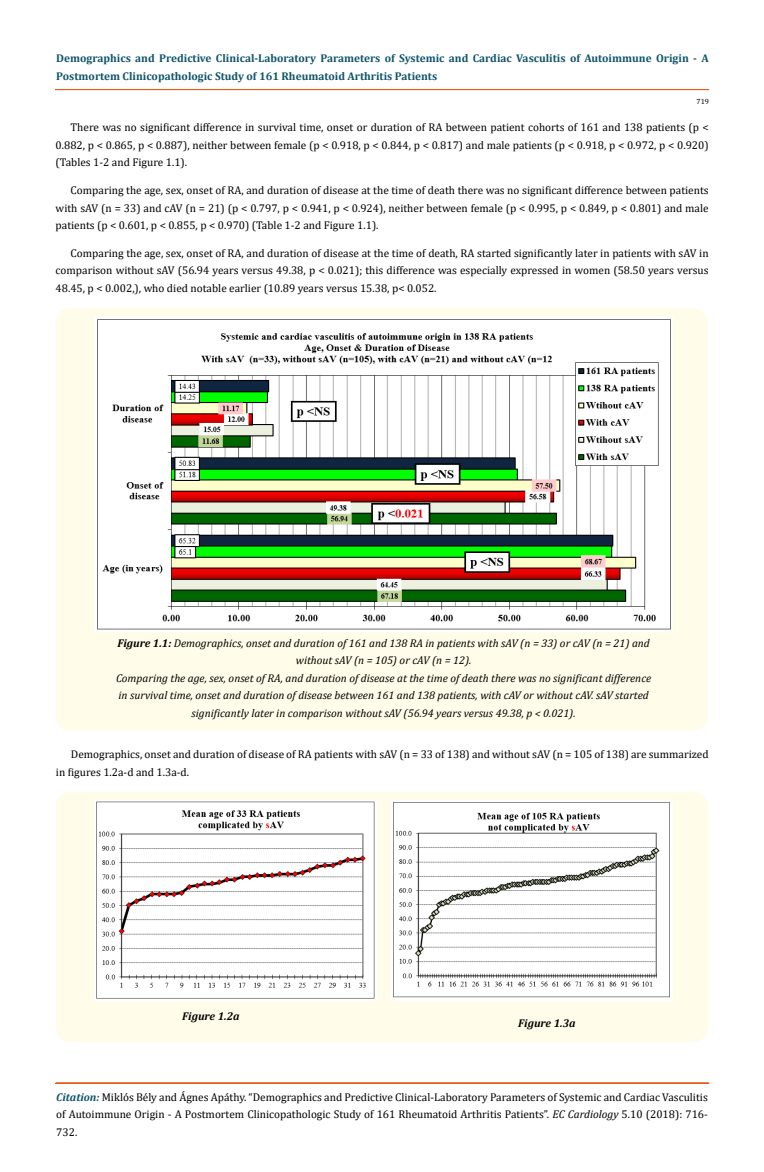
<style>
.page{position:relative;width:764px;height:1172px;background:#fff}
.page>*{position:absolute;margin:0;border:0;box-sizing:border-box;transform-origin:0 0}
.t1{font:11.25px/17.5px "Cambria";color:#000;text-align:justify}
.t2{font:italic 11.25px/17.5px "Cambria";color:#000;text-align:center}
.t3{font:700 11.25px/17.5px "Cambria";color:#0e546a}
.t4{font:italic 700 11.25px "Cambria";color:#000}
.t5{font:7.5px "Cambria";color:#000}
.s1{font-weight:700}
.s2{font-weight:700;font-style:italic;color:#0e546a}
.s3{font-style:italic}
</style>
<div class="page">
<div style="left:55px;top:89px;width:654px;height:1px;border:1px solid #e05d1a"></div>
<div style="left:56px;top:1082px;width:653px;height:1px;border:1px solid #e05d1a"></div>
<div style="left:55px;top:308px;width:652px;height:422px;background:#fffde9;border-radius:15px"></div>
<img style="left:95px;top:317px;width:577px;height:314px">
<div style="left:56px;top:791px;width:652px;height:250px;background:#fffde9;border-radius:15px"></div>
<img style="left:95px;top:800px;width:281px;height:200px">
<img style="left:391px;top:800px;width:281px;height:200px">
<p class="t3" style="left:56px;top:49px;width:654px">Demographics and Predictive Clinical-Laboratory Parameters of Systemic and Cardiac Vasculitis of Autoimmune Origin - A<br>Postmortem Clinicopathologic Study of 161 Rheumatoid Arthritis Patients</p>
<p class="t5" style="left:696px;top:97px;width:14px">719</p>
<p class="t1" style="left:56px;top:119px;width:654px;text-indent:15px">There was no significant difference in survival time, onset or duration of RA between patient cohorts of 161 and 138 patients (p &lt; 0.882, p &lt; 0.865, p &lt; 0.887), neither between female (p &lt; 0.918, p &lt; 0.844, p &lt; 0.817) and male patients (p &lt; 0.918, p &lt; 0.972, p &lt; 0.920) (Tables 1-2 and Figure 1.1).</p>
<p class="t1" style="left:56px;top:181px;width:654px;text-indent:15px">Comparing the age, sex, onset of RA, and duration of disease at the time of death there was no significant difference between patients with sAV (n = 33) and cAV (n = 21) (p &lt; 0.797, p &lt; 0.941, p &lt; 0.924), neither between female (p &lt; 0.995, p &lt; 0.849, p &lt; 0.801) and male patients (p &lt; 0.601, p &lt; 0.855, p &lt; 0.970) (Table 1-2 and Figure 1.1).</p>
<p class="t1" style="left:56px;top:244px;width:654px;text-indent:15px">Comparing the age, sex, onset of RA, and duration of disease at the time of death, RA started significantly later in patients with sAV in comparison without sAV (56.94 years versus 49.38, p &lt; 0.021); this difference was especially expressed in women (58.50 years versus 48.45, p &lt; 0.002,), who died notable earlier (10.89 years versus 15.38, p&lt; 0.052.</p>
<p class="t2" style="left:116px;top:633px;width:537px"><span class="s1">Figure 1.1:</span> Demographics, onset and duration of 161 and 138 RA in patients with sAV (n = 33) or cAV (n = 21) and without sAV (n = 105) or cAV (n = 12).<br>Comparing the age, sex, onset of RA, and duration of disease at the time of death there was no significant difference in survival time, onset and duration of disease between 161 and 138 patients, with cAV or without cAV. sAV started significantly later in comparison without sAV (56.94 years versus 49.38, p &lt; 0.021).</p>
<p class="t1" style="left:56px;top:745px;width:654px;text-indent:15px">Demographics, onset and duration of disease of RA patients with sAV (n = 33 of 138) and without sAV (n = 105 of 138) are summarized in figures 1.2a-d and 1.3a-d.</p>
<p class="t4" style="left:182px;top:1008px;width:59px">Figure 1.2a</p>
<p class="t4" style="left:518px;top:1014px;width:59px">Figure 1.3a</p>
<p class="t1" style="left:56px;top:1087px;width:653px"><span class="s2">Citation:</span> Miklós Bély and Ágnes Apáthy. “Demographics and Predictive Clinical-Laboratory Parameters of Systemic and Cardiac Vasculitis of Autoimmune Origin - A Postmortem Clinicopathologic Study of 161 Rheumatoid Arthritis Patients”. <span class="s3">EC Cardiology</span> 5.10 (2018): 716- 732.</p>
</div>
